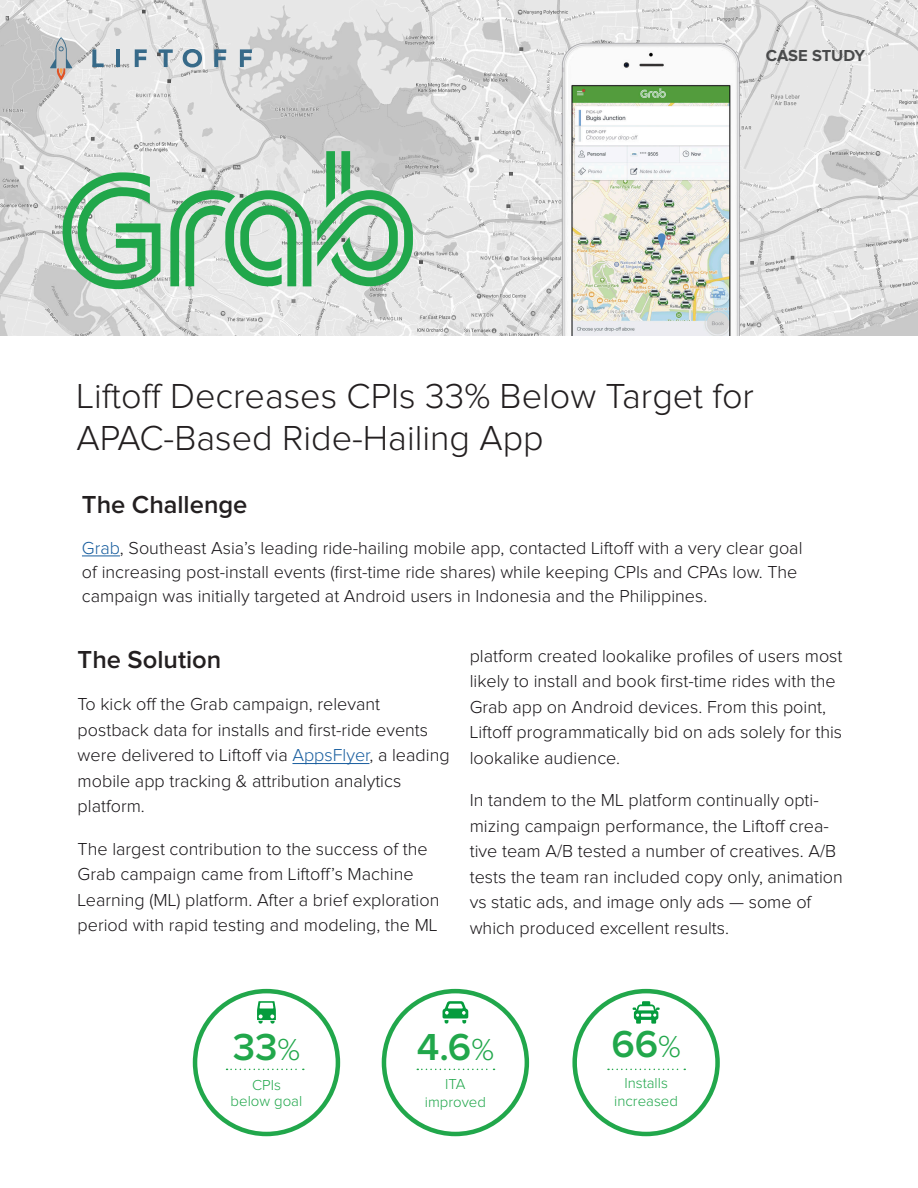
<style>
.page{position:relative;width:918px;height:1188px;background:#fff}
.page>*{position:absolute;margin:0;border:0;box-sizing:border-box;transform-origin:0 0}
.t1{font:600 39px "Proxima Nova";color:#21a74b}
.t2{font:300 36px/42px "Proxima Nova";color:#231f20}
.t3{font:600 25.5px "Proxima Nova";color:#231f20}
.t4{font:300 18px/25.5px "Proxima Nova";color:#181518}
.t5{font:700 16.5px "Proxima Nova";letter-spacing:-.005em;color:#494a4b}
.t6{font:300 15px/18px "Proxima Nova";color:#21a74b;text-align:center}
.s1{color:#175d9e}
.s2{font-weight:300;font-size:31.5px}
</style>
<div class="page">
<div style="left:572px;top:989px;width:148px;height:147px;border:4px solid #21a74b;border-radius:50%"></div>
<div style="left:382px;top:989px;width:147px;height:147px;border:4px solid #21a74b;border-radius:50%"></div>
<div style="left:193px;top:989px;width:147px;height:147px;border:4px solid #21a74b;border-radius:50%"></div>
<img style="left:0;top:0;width:918px;height:335px">
<svg style="left:92px;top:49px;width:12px;height:18px"></svg>
<hr style="left:116px;top:49px;width:4px;height:18px;background:#376a89">
<svg style="left:135px;top:49px;width:12px;height:18px"></svg>
<svg style="left:159px;top:49px;width:14px;height:18px"></svg>
<svg style="left:183px;top:49px;width:19px;height:18px"></svg>
<svg style="left:214px;top:49px;width:12px;height:18px"></svg>
<svg style="left:240px;top:49px;width:12px;height:18px"></svg>
<svg style="left:50px;top:37px;width:22px;height:44px"></svg>
<hr style="left:82px;top:556px;width:38px;height:1px;background:#175d9e">
<hr style="left:292px;top:763px;width:77px;height:1px;background:#175d9e">
<svg style="left:63px;top:151px;width:350px;height:138px;background:#a4ceb1"></svg>
<svg style="left:417px;top:1069px;width:78px;height:1px"></svg>
<svg style="left:227px;top:1069px;width:77px;height:1px"></svg>
<svg style="left:608px;top:1069px;width:77px;height:1px"></svg>
<svg style="left:257px;top:1001px;width:19px;height:23px"></svg>
<svg style="left:443px;top:1001px;width:25px;height:23px"></svg>
<svg style="left:633px;top:1001px;width:27px;height:23px"></svg>
<p class="t5" style="left:766px;top:48px;width:101px">CASE STUDY</p>
<p class="t2" style="left:77px;top:377px;width:679px">Liftoff Decreases CPIs 33% Below Target for<br>APAC-Based Ride-Hailing App</p>
<p class="t3" style="left:82px;top:492px;width:167px">The Challenge</p>
<p class="t4" style="left:82px;top:536px;width:722px;line-height:24px"><span class="s1">Grab</span>, Southeast Asia’s leading ride-hailing mobile app, contacted Liftoff with a very clear goal of increasing post-install events (first-time ride shares) while keeping CPIs and CPAs low. The campaign was initially targeted at Android users in Indonesia and the Philippines.</p>
<p class="t3" style="left:78px;top:648px;width:145px">The Solution</p>
<p class="t4" style="left:78px;top:692px;width:374px">To kick off the Grab campaign, relevant postback data for installs and first-ride events were delivered to Liftoff via <span class="s1">AppsFlyer</span>, a leading mobile app tracking &amp; attribution analytics platform.</p>
<p class="t4" style="left:78px;top:837px;width:363px">The largest contribution to the success of the Grab campaign came from Liftoff’s Machine Learning (ML) platform. After a brief exploration period with rapid testing and modeling, the ML</p>
<p class="t4" style="left:470px;top:644px;width:374px">platform created lookalike profiles of users most likely to install and book first-time rides with the Grab app on Android devices. From this point, Liftoff programmatically bid on ads solely for this lookalike audience.</p>
<p class="t4" style="left:470px;top:788px;width:375px">In tandem to the ML platform continually opti&shy;mizing campaign performance, the Liftoff crea&shy;tive team A/B tested a number of creatives. A/B tests the team ran included copy only, animation vs static ads, and image only ads — some of which produced excellent results.</p>
<p class="t1" style="left:233px;top:1029px;width:69px">33<span class="s2">%</span></p>
<p class="t6" style="left:252px;top:1076px;width:30px">CPIs</p>
<p class="t6" style="left:231px;top:1093px;width:73px">below goal</p>
<p class="t1" style="left:417px;top:1029px;width:79px">4.6<span class="s2">%</span></p>
<p class="t6" style="left:425px;top:1075px;width:63px">ITA improved</p>
<p class="t1" style="left:611px;top:1027px;width:71px">66<span class="s2">%</span></p>
<p class="t6" style="left:614px;top:1074px;width:65px">Installs increased</p>
</div>
